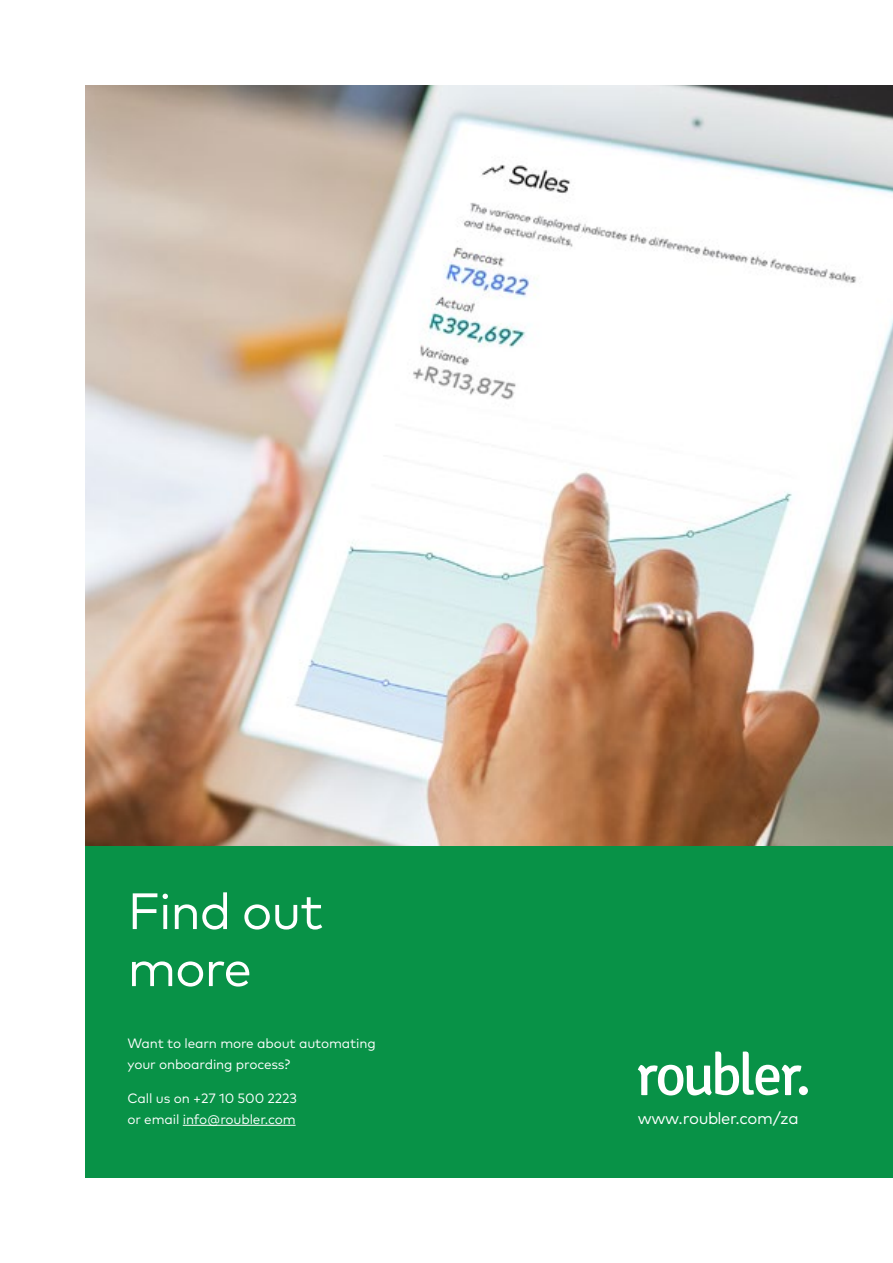
<style>
.page{position:relative;width:893px;height:1263px;background:#fff}
.page>*{position:absolute;margin:0;border:0;box-sizing:border-box;transform-origin:0 0}
.t1{font:51px/57px "Mark Pro";letter-spacing:-.025em;color:#fff}
.t2{font:16.5px "Mark Pro";letter-spacing:-.03em;color:#fff}
.t3{font:13.5px/21px "Mark Pro";letter-spacing:-.01em;color:#fff}
</style>
<div class="page">
<img style="left:85px;top:85px;width:808px;height:761px">
<div style="left:85px;top:846px;width:808px;height:332px;background:#089247"></div>
<svg style="left:638px;top:1051px;width:170px;height:44px"></svg>
<hr style="left:183px;top:1125px;width:113px;height:1px;background:#fff">
<h1 class="t1" style="left:128px;top:878px;width:197px">Find out more</h1>
<p class="t3" style="left:128px;top:1031px;width:250px">Want to learn more about automating your onboarding process?</p>
<p class="t3" style="left:128px;top:1086px;width:171px">Call us on +27 10 500 2223 or email info@roubler.com</p>
<p class="t2" style="left:638px;top:1105px;width:162px">www.roubler.com/za</p>
</div>
